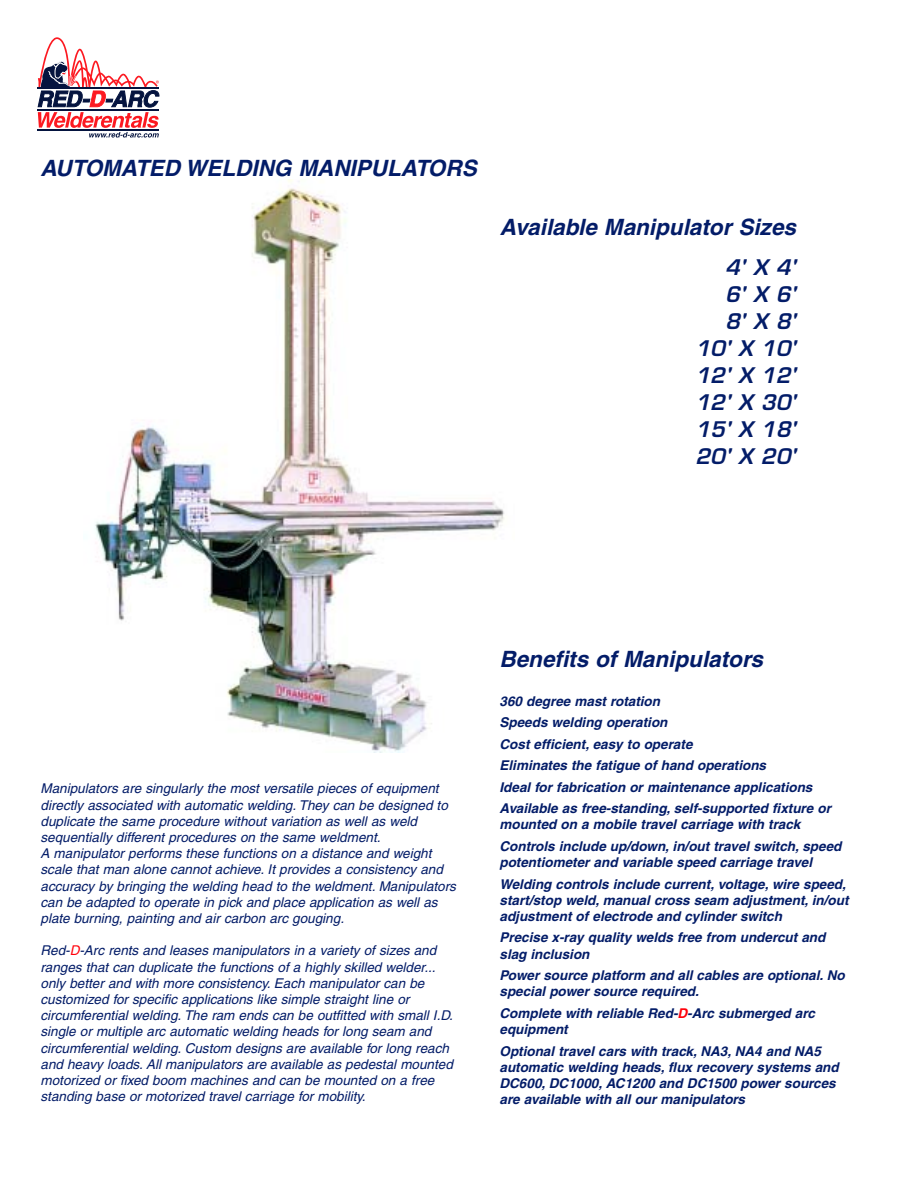
<style>
.page{position:relative;width:918px;height:1188px;background:#fff}
.page>*{position:absolute;margin:0;border:0;box-sizing:border-box;transform-origin:0 0}
.t1{font:italic 700 22.5px "Helvetica";color:#031c68}
.t2{font:italic 600 21px/27px "Eurostile";color:#031c68;text-align:right}
.t3{font:italic 13.5px/16.2px "Helvetica";color:#031c68}
.t4{font:italic 700 13.5px/21.5px "Helvetica";color:#031c68}
.s1{color:#ff000a}
</style>
<div class="page">
<img style="left:95px;top:180px;width:410px;height:572px">
<svg style="left:37px;top:37px;width:123px;height:101px"></svg>
<h1 class="t1" style="left:40px;top:160px;width:442px">AUTOMATED WELDING MANIPULATORS</h1>
<h1 class="t1" style="left:500px;top:218px;width:302px">Available Manipulator Sizes</h1>
<h2 class="t2" style="left:696px;top:256px;width:106px">4' X 4'<br>6' X 6'<br>8' X 8'<br>10' X 10'<br>12' X 12'<br>12' X 30'<br>15' X 18'<br>20' X 20'</h2>
<p class="t3" style="left:40px;top:782px;width:420px">Manipulators are singularly the most versatile pieces of equipment directly associated with automatic welding. They can be designed to duplicate the same procedure without variation as well as weld sequentially different procedures on the same weldment.<br>A manipulator performs these functions on a distance and weight scale that man alone cannot achieve. It provides a consistency and accuracy by bringing the welding head to the weldment. Manipulators can be adapted to operate in pick and place application as well as plate burning, painting and air carbon arc gouging.</p>
<p class="t3" style="left:41px;top:944px;width:417px">Red-<span class="s1">D</span>-Arc rents and leases manipulators in a variety of sizes and ranges that can duplicate the functions of a highly skilled welder... only better and with more consistency. Each manipulator can be customized for specific applications like simple straight line or circumferential welding. The ram ends can be outfitted with small I.D. single or multiple arc automatic welding heads for long seam and circumferential welding. Custom designs are available for long reach and heavy loads. All manipulators are available as pedestal mounted motorized or fixed boom machines and can be mounted on a free standing base or motorized travel carriage for mobility.</p>
<h1 class="t1" style="left:500px;top:651px;width:269px">Benefits of Manipulators</h1>
<p class="t4" style="left:499px;top:692px;width:336px">360 degree mast rotation<br>Speeds welding operation<br>Cost efficient, easy to operate<br>Eliminates the fatigue of hand operations<br>Ideal for fabrication or maintenance applications Available as free-standing, self-supported fixture or</p>
<p class="t4" style="left:499px;top:815px;width:346px">mounted on a mobile travel carriage with track<br>Controls include up/down, in/out travel switch, speed</p>
<p class="t4" style="left:499px;top:853px;width:351px">potentiometer and variable speed carriage travel<br>Welding controls include current, voltage, wire speed,</p>
<p class="t4" style="left:499px;top:893px;width:353px;line-height:16.2px">start/stop weld, manual cross seam adj ustment, in/out adj ustment of electrode and cylinder switch</p>
<p class="t4" style="left:500px;top:931px;width:330px;line-height:16.2px">Precise x-ray quality welds free from undercut and slag inclusion</p>
<p class="t4" style="left:500px;top:969px;width:350px;line-height:16.2px">Power source platform and all cables are optional. No special power source required.</p>
<p class="t4" style="left:500px;top:1006px;width:320px;line-height:16.2px">Complete with reliable Red-<span class="s1">D</span>-Arc submerged arc equipment</p>
<p class="t4" style="left:499px;top:1044px;width:343px;line-height:16.2px">Optional travel cars with track, NA3, NA4 and NA5 automatic welding heads, flux recovery systems and DC600, DC1000, AC1200 and DC1500 power sources are available with all our manipulators</p>
</div>
